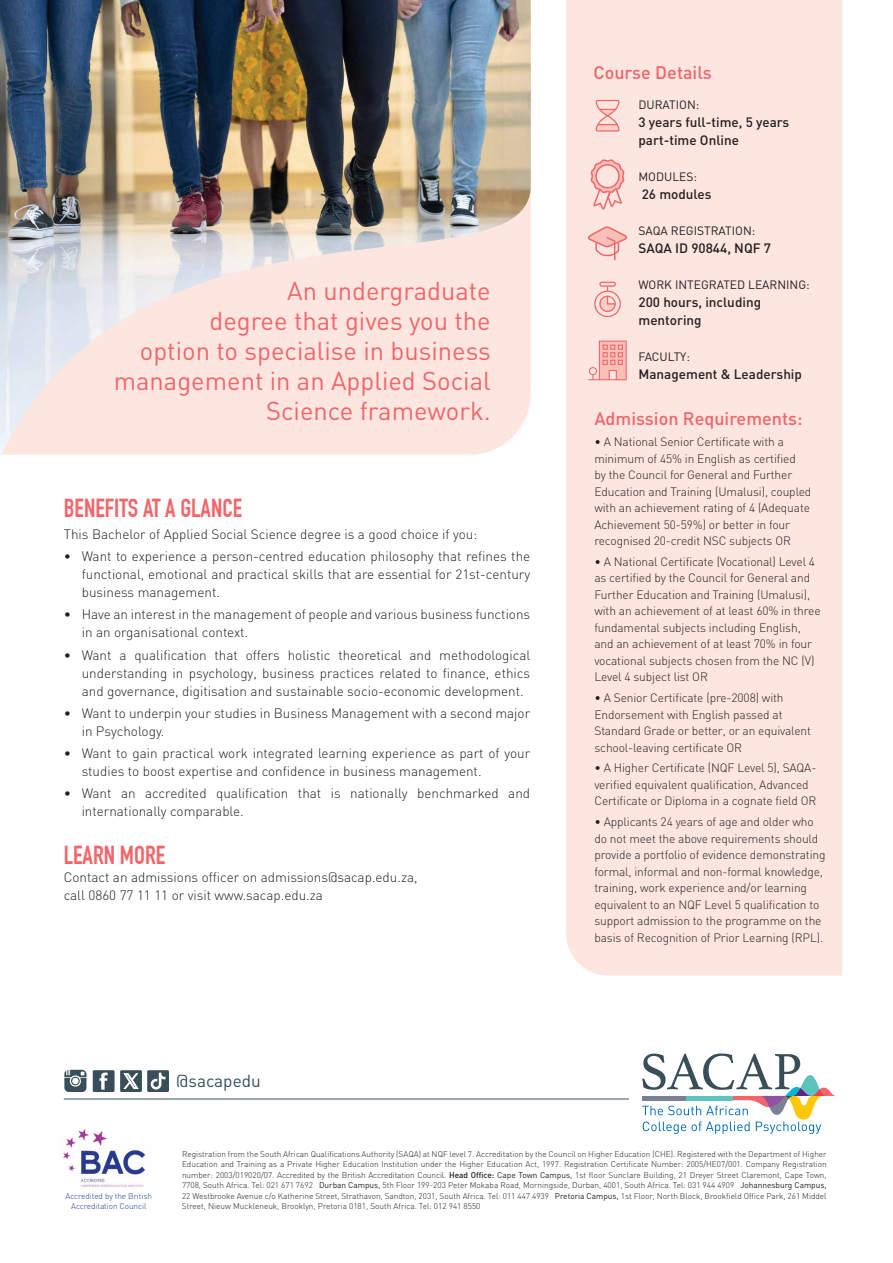
<style>
.page{position:relative;width:893px;height:1263px;background:#fff}
.page>*{position:absolute;margin:0;border:0;box-sizing:border-box;transform-origin:0 0}
.t1{font:25.5px/30px "DIN";color:#f1666a;text-align:right}
.t2{font:700 25.5px "DIN Condensed";color:#f1666a}
.t3{font:500 18px "DIN";color:#f1666a}
.t4{font:17.25px "DIN";color:#384f5a}
.t5{font:300 13.5px/18px "DIN";color:#231f20}
.t6{font:500 13.5px/18px "DIN";color:#231f20}
.t7{font:300 12px/16.5px "DIN";letter-spacing:-.01em;color:#231f20}
.t8{font:12px "DIN";color:#231f20}
.t9{font:300 8.25px/10.5px "DIN";color:#231f20;text-align:justify}
.t10{font:300 8.25px/10.5px "DIN";letter-spacing:-.01em;color:#283b8f;text-align:center}
.s1{font-weight:500}
.s2{font-weight:400}
</style>
<div class="page">
<hr style="left:64px;top:1099px;width:565px;height:1px;background:#384f5a">
<svg style="left:642px;top:1053px;width:194px;height:81px"></svg>
<svg style="left:93px;top:1070px;width:22px;height:22px"></svg>
<svg style="left:64px;top:1070px;width:22px;height:22px"></svg>
<div style="left:120px;top:1070px;width:22px;height:22px;background:#384f5a"></div>
<svg style="left:124px;top:1073px;width:14px;height:16px"></svg>
<svg style="left:147px;top:1070px;width:22px;height:22px"></svg>
<div style="left:566px;top:0;width:276px;height:975px;background:#fde5e0"></div>
<img style="left:0;top:0;width:531px;height:456px">
<svg style="left:589px;top:158px;width:37px;height:59px"></svg>
<svg style="left:595px;top:100px;width:25px;height:32px"></svg>
<svg style="left:586px;top:226px;width:42px;height:154px"></svg>
<img style="left:63px;top:1129px;width:86px;height:58px">
<h1 class="t1" style="left:114px;top:275px;width:378px">An undergraduate<br>degree that gives you the<br>option to specialise in business management in an Applied Social<br>Science framework.</h1>
<h1 class="t2" style="left:64px;top:493px;width:180px">BENEFITS AT A GLANCE</h1>
<p class="t5" style="left:64px;top:525px;width:415px">This Bachelor of Applied Social Science degree is a good choice if you:</p>
<p class="t5" style="left:82px;top:547px;width:450px;text-align:justify;text-indent:-18px">• Want to experience a person-centred education philosophy that refines the functional, emotional and practical skills that are essential for 21st-century business management.</p>
<p class="t5" style="left:82px;top:605px;width:450px;text-indent:-18px">• Have an interest in the management of people and various business functions in an organisational context.</p>
<p class="t5" style="left:82px;top:645px;width:450px;text-align:justify;text-indent:-18px">• Want a qualification that offers holistic theoretical and methodological understanding in psychology, business practices related to finance, ethics and governance, digitisation and sustainable socio-economic development.</p>
<p class="t5" style="left:82px;top:704px;width:450px;text-indent:-18px">• Want to underpin your studies in Business Management with a second major in Psychology.</p>
<p class="t5" style="left:82px;top:744px;width:450px;text-indent:-18px">• Want to gain practical work integrated learning experience as part of your studies to boost expertise and confidence in business management.</p>
<p class="t5" style="left:82px;top:784px;width:450px;text-indent:-18px">• Want an accredited qualification that is nationally benchmarked and internationally comparable.</p>
<h1 class="t2" style="left:64px;top:840px;width:103px">LEARN MORE</h1>
<p class="t5" style="left:64px;top:868px;width:355px">Contact an admissions officer on admissions@sacap.edu.za, call 0860 77 11 11 or visit www.sacap.edu.za</p>
<h3 class="t4" style="left:176px;top:1070px;width:86px">@sacapedu</h3>
<h2 class="t3" style="left:593px;top:61px;width:120px">Course Details</h2>
<p class="t8" style="left:638px;top:97px;width:62px">DURATION:</p>
<p class="t6" style="left:638px;top:113px;width:152px">3 years full-time, 5 years part-time Online</p>
<p class="t8" style="left:638px;top:169px;width:60px">MODULES:</p>
<p class="t6" style="left:642px;top:185px;width:71px">26 modules</p>
<p class="t8" style="left:638px;top:223px;width:118px">SAQA REGISTRATION:</p>
<p class="t6" style="left:638px;top:239px;width:134px">SAQA ID 90844, NQF 7</p>
<p class="t8" style="left:638px;top:277px;width:173px">WORK INTEGRATED LEARNING:</p>
<p class="t6" style="left:638px;top:293px;width:124px">200 hours, including mentoring</p>
<p class="t8" style="left:638px;top:349px;width:53px">FACULTY:</p>
<p class="t6" style="left:638px;top:365px;width:165px">Management &amp; Leadership</p>
<h2 class="t3" style="left:594px;top:407px;width:210px">Admission Requirements:</h2>
<p class="t7" style="left:594px;top:433px;width:218px">• A National Senior Certificate with a minimum of 45% in English as certified<br>by the Council for General and Further Education and Training (Umalusi), coupled with an achievement rating of 4 (Adequate Achievement 50-59%) or better in four recognised 20-credit NSC subjects OR</p>
<p class="t7" style="left:594px;top:553px;width:228px">• A National Certificate (Vocational) Level 4 as certified by the Council for General and Further Education and Training (Umalusi), with an achievement of at least 60% in three fundamental subjects including English, and an achievement of at least 70% in four vocational subjects chosen from the NC (V)<br>Level 4 subject list OR</p>
<p class="t7" style="left:594px;top:689px;width:218px">• A Senior Certificate (pre-2008) with Endorsement with English passed at Standard Grade or better, or an equivalent school-leaving certificate OR</p>
<p class="t7" style="left:594px;top:760px;width:224px">• A Higher Certificate (NQF Level 5), SAQA&shy;verified equivalent qualification, Advanced<br>Certificate or Diploma in a cognate field OR</p>
<p class="t7" style="left:594px;top:813px;width:233px">• Applicants 24 years of age and older who do not meet the above requirements should provide a portfolio of evidence demonstrating formal, informal and non-formal knowledge, training, work experience and/or learning equivalent to an NQF Level 5 qualification to support admission to the programme on the basis of Recognition of Prior Learning (RPL).</p>
<p class="t10" style="left:66px;top:1190px;width:88px">Accredited by the British<br>Accreditation Council</p>
<p class="t9" style="left:182px;top:1148px;width:646px">Registration from the South African Qualifications Authority (SAQA) at NQF level 7. Accreditation by the Council on Higher Education (CHE). Registered with the Department of Higher Education and Training as a Private Higher Education Institution under the Higher Education Act, 1997. Registration Certificate Number: 2005/HE07/001. Company Registration number: 2003/019020/07. Accredited by the British Accreditation Council. <span class="s1">Head Office:</span> <span class="s2">Cape Town Campus,</span> 1st floor Sunclare Building, 21 Dreyer Street Claremont, Cape Town, 7708, South Africa. Tel: 021 671 7692 <span class="s2">Durban Campus,</span> 5th Floor 199-203 Peter Mokaba Road, Morningside, Durban, 4001, South Africa. Tel: 031 944 4909 <span class="s2">Johannesburg Campus, </span>22 Westbrooke Avenue c/o Katherine Street, Strathavon, Sandton, 2031, South Africa. Tel: 011 447 4939 <span class="s2">Pretoria Campus,</span> 1st Floor, North Block, Brookfield Office Park, 261 Middel Street, Nieuw Muckleneuk, Brooklyn, Pretoria 0181, South Africa. Tel: 012 941 8550</p>
</div>
